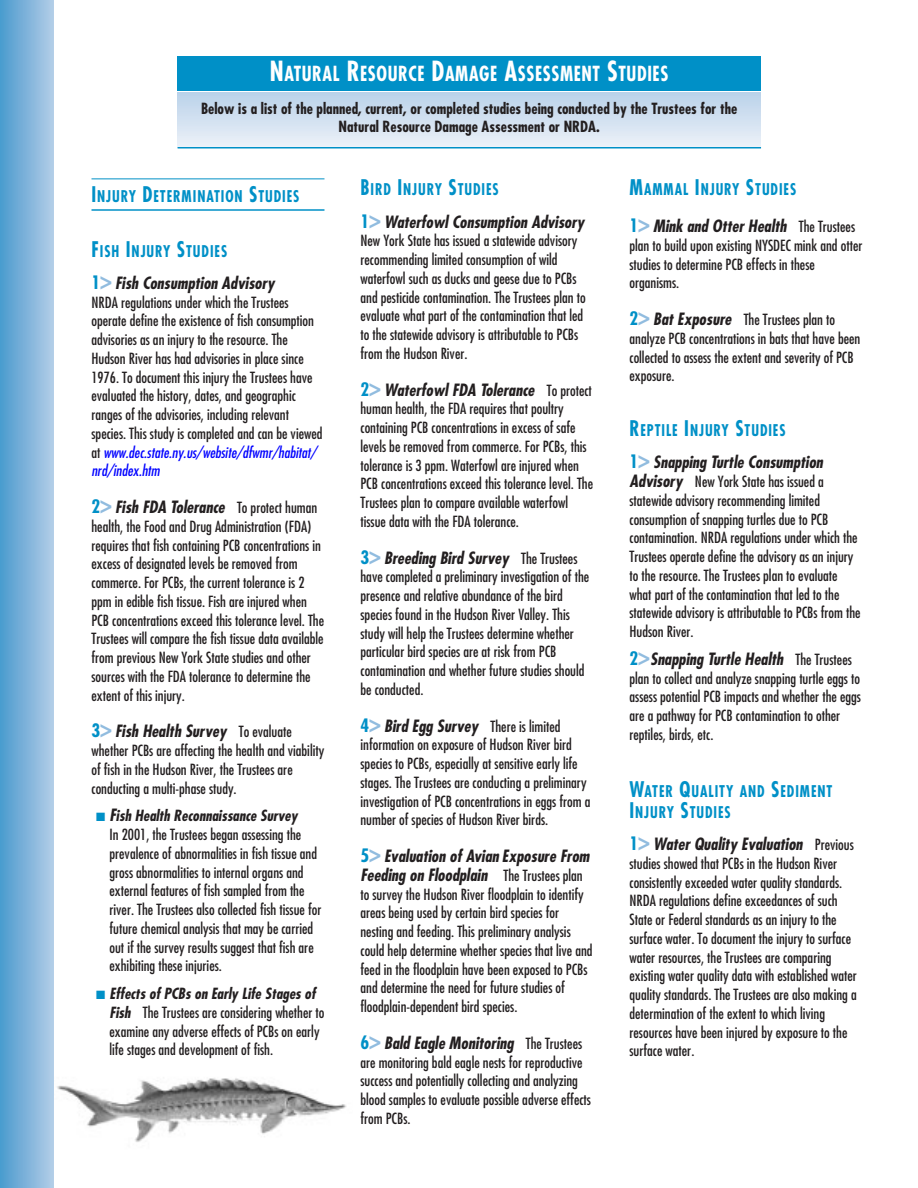
<style>
.page{position:relative;width:918px;height:1188px;background:#fff}
.page>*{position:absolute;margin:0;border:0;box-sizing:border-box;transform-origin:0 0}
.t1{font:700 condensed 20.25px "Futura";letter-spacing:.03em;color:#fff;scale:.9 1}
.t2{font:italic 700 condensed 16.5px/18.8px "Futura";color:#231f20}
.t3{font:700 condensed 15.75px/21px "Futura";letter-spacing:.065em;color:#0090c7;scale:.9 1}
.t4{font:condensed 15px/18.8px "Futura";color:#231f20}
.t5{font:700 condensed 15px/18px "Futura";color:#231f20;text-align:center}
.s1{font-size:27px}
.s2{font-size:21px}
.s3{font-style:normal;font-size:18px;color:#0090c7}
.s4{font-style:normal;font-size:24px;color:#91bcdf}
.s5{font-style:italic;color:#00f}
.s6{font-weight:400;font-style:normal;font-size:15px}
.s7{color:#0090c7}
.s8{font-weight:700;font-style:italic;font-size:16.5px}
.s9{font-weight:700;font-style:italic}
.s10{font-weight:700;font-size:18px;color:#0090c7}
.s11{font-weight:700;font-size:24px;color:#91bcdf}
</style>
<div class="page">
<img style="left:57px;top:1078px;width:290px;height:64px">
<hr style="left:92px;top:178px;width:232px;height:1px;background:#0090c7">
<hr style="left:92px;top:209px;width:232px;height:2px;background:#0090c7">
<div style="left:0;top:0;width:54px;height:1188px;background:linear-gradient(to right,#4a9bce,#b2cce7)"></div>
<div style="left:177px;top:93px;width:584px;height:54px;background:linear-gradient(to bottom,#bad2ea,#ebf0f8)"></div>
<hr style="left:178px;top:147px;width:583px;height:1px;background:#0090c7">
<div style="left:177px;top:56px;width:584px;height:34px;background:#0090c7"></div>
<h1 class="t1" style="left:270px;top:64px;width:444px"><span class="s1">N</span>ATURAL <span class="s1">R</span>ESOURCE <span class="s1">D</span>AMAGE <span class="s1">A</span>SSESSMENT <span class="s1">S</span>TUDIES</h1>
<p class="t5" style="left:201px;top:101px;width:538px">Below is a list of the planned, current, or completed studies being conducted by the Trustees for the<br>Natural Resource Damage Assessment or NRDA.</p>
<p class="t3" style="left:92px;top:187px;width:233px"><span class="s2">I</span>NJURY <span class="s2">D</span>ETERMINATION <span class="s2">S</span>TUDIES</p>
<p class="t3" style="left:92px;top:242px;width:152px"><span class="s2">F</span>ISH <span class="s2">I</span>NJURY <span class="s2">S</span>TUDIES</p>
<p class="t2" style="left:92px;top:275px;width:185px"><span class="s3">1</span><span class="s4">&gt;</span> Fish Consumption Advisory</p>
<p class="t4" style="left:92px;top:294px;width:233px">NRDA regulations under which the Trustees operate define the existence of fish consumption advisories as an injury to the resource. The Hudson River has had advisories in place since 1976. To document this injury the Trustees have evaluated the history, dates, and geographic ranges of the advisories, including relevant species. This study is completed and can be viewed at <span class="s5">www.dec.state.ny.us/website/dfwmr/habitat/ nrd/index.htm</span></p>
<p class="t2" style="left:92px;top:499px;width:227px"><span class="s3">2</span><span class="s4">&gt;</span> Fish FDA Tolerance <span class="s6">To protect human</span></p>
<p class="t4" style="left:91px;top:518px;width:234px">health, the Food and Drug Administration (FDA) requires that fish containing PCB concentrations in excess of designated levels be removed from commerce. For PCBs, the current tolerance is 2 ppm in edible fish tissue. Fish are injured when PCB concentrations exceed this tolerance level. The Trustees will compare the fish tissue data available from previous New York State studies and other sources with the FDA tolerance to determine the extent of this injury.</p>
<p class="t2" style="left:92px;top:723px;width:202px"><span class="s3">3</span><span class="s4">&gt;</span> Fish Health Survey <span class="s6">To evaluate</span></p>
<p class="t4" style="left:92px;top:742px;width:234px">whether PCBs are affecting the health and viability of fish in the Hudson River, the Trustees are conducting a multi-phase study.</p>
<p class="t4" style="left:109px;top:808px;width:214px;text-indent:-13px"><span class="s7">■</span> <span class="s8">F</span><span class="s9">ish Health Reconnaissance Survey<br></span>In 2001, the Trustees began assessing the prevalence of abnormalities in fish tissue and gross abnormalities to internal organs and external features of fish sampled from the river. The Trustees also collected fish tissue for future chemical analysis that may be carried out if the survey results suggest that fish are exhibiting these injuries.</p>
<p class="t4" style="left:110px;top:985px;width:216px;text-indent:-14px"><span class="s7">■</span> <span class="s9">Effects of PCBs on Early Life Stages of Fish</span> The Trustees are considering whether to examine any adverse effects of PCBs on early life stages and development of fish.</p>
<p class="t3" style="left:360px;top:181px;width:155px"><span class="s2">B</span>IRD <span class="s2">I</span>NJURY <span class="s2">S</span>TUDIES</p>
<p class="t2" style="left:360px;top:214px;width:225px"><span class="s3">1</span><span class="s4">&gt;</span> Waterfowl Consumption Advisory</p>
<p class="t4" style="left:360px;top:233px;width:227px">New York State has issued a statewide advisory recommending limited consumption of wild waterfowl such as ducks and geese due to PCBs and pesticide contamination. The Trustees plan to evaluate what part of the contamination that led to the statewide advisory is attributable to PCBs from the Hudson River.</p>
<p class="t2" style="left:360px;top:382px;width:233px"><span class="s3">2</span><span class="s4">&gt;</span> Waterfowl FDA Tolerance <span class="s6">To protect</span></p>
<p class="t4" style="left:361px;top:401px;width:234px">human health, the FDA requires that poultry containing PCB concentrations in excess of safe levels be removed from commerce. For PCBs, this tolerance is 3 ppm. Waterfowl are injured when PCB concentrations exceed this tolerance level. The Trustees plan to compare available waterfowl tissue data with the FDA tolerance.</p>
<p class="t2" style="left:360px;top:550px;width:219px"><span class="s3">3</span><span class="s4">&gt;</span> Breeding Bird Survey <span class="s6">The Trustees</span></p>
<p class="t4" style="left:360px;top:569px;width:230px">have completed a preliminary investigation of the presence and relative abundance of the bird species found in the Hudson River Valley. This study will help the Trustees determine whether particular bird species are at risk from PCB contamination and whether future studies should be conducted.</p>
<p class="t4" style="left:360px;top:718px;width:231px"><span class="s10">4</span><span class="s11">&gt;</span> <span class="s8">Bird Egg Survey</span> There is limited information on exposure of Hudson River bird species to PCBs, especially at sensitive early life stages. The Trustees are conducting a preliminary investigation of PCB concentrations in eggs from a number of species of Hudson River birds.</p>
<p class="t2" style="left:360px;top:848px;width:230px"><span class="s3">5</span><span class="s4">&gt;</span> Evaluation of Avian Exposure From<br>Feeding on Floodplain <span class="s6">The Trustees plan</span></p>
<p class="t4" style="left:361px;top:886px;width:234px">to survey the Hudson River floodplain to identify areas being used by certain bird species for nesting and feeding. This preliminary analysis could help determine whether species that live and feed in the floodplain have been exposed to PCBs and determine the need for future studies of floodplain-dependent bird species.</p>
<p class="t2" style="left:360px;top:1035px;width:223px"><span class="s3">6</span><span class="s4">&gt;</span> Bald Eagle Monitoring <span class="s6">The Trustees</span></p>
<p class="t4" style="left:361px;top:1054px;width:232px">are monitoring bald eagle nests for reproductive success and potentially collecting and analyzing blood samples to evaluate possible adverse effects from PCBs.</p>
<p class="t3" style="left:630px;top:181px;width:187px"><span class="s2">M</span>AMMAL <span class="s2">I</span>NJURY <span class="s2">S</span>TUDIES</p>
<p class="t2" style="left:630px;top:218px;width:227px"><span class="s3">1</span><span class="s4">&gt;</span> Mink and Otter Health <span class="s6">The Trustees</span></p>
<p class="t4" style="left:630px;top:237px;width:234px">plan to build upon existing NYSDEC mink and otter studies to determine PCB effects in these organisms.</p>
<p class="t4" style="left:630px;top:311px;width:232px"><span class="s10">2</span><span class="s11">&gt;</span> <span class="s8">Bat Exposure</span> The Trustees plan to analyze PCB concentrations in bats that have been collected to assess the extent and severity of PCB exposure.</p>
<p class="t3" style="left:630px;top:421px;width:175px"><span class="s2">R</span>EPTILE <span class="s2">I</span>NJURY <span class="s2">S</span>TUDIES</p>
<p class="t2" style="left:630px;top:454px;width:195px"><span class="s3">1</span><span class="s4">&gt;</span> Snapping Turtle Consumption</p>
<p class="t4" style="left:629px;top:473px;width:233px"><span class="s8">Advisory</span> New York State has issued a statewide advisory recommending limited consumption of snapping turtles due to PCB contamination. NRDA regulations under which the Trustees operate define the advisory as an injury to the resource. The Trustees plan to evaluate what part of the contamination that led to the statewide advisory is attributable to PCBs from the Hudson River.</p>
<p class="t2" style="left:630px;top:651px;width:224px"><span class="s3">2</span><span class="s4">&gt;</span>Snapping Turtle Health <span class="s6">The Trustees</span></p>
<p class="t4" style="left:629px;top:670px;width:233px">plan to collect and analyze snapping turtle eggs to assess potential PCB impacts and whether the eggs are a pathway for PCB contamination to other reptiles, birds, etc.</p>
<p class="t3" style="left:630px;top:782px;width:227px"><span class="s2">W</span>ATER <span class="s2">Q</span>UALITY AND <span class="s2">S</span>EDIMENT<br><span class="s2">I</span>NJURY <span class="s2">S</span>TUDIES</p>
<p class="t2" style="left:630px;top:836px;width:226px"><span class="s3">1</span><span class="s4">&gt;</span> Water Quality Evaluation <span class="s6">Previous</span></p>
<p class="t4" style="left:629px;top:855px;width:229px">studies showed that PCBs in the Hudson River consistently exceeded water quality standards.<br>NRDA regulations define exceedances of such State or Federal standards as an injury to the surface water. To document the injury to surface water resources, the Trustees are comparing existing water quality data with established water quality standards. The Trustees are also making a determination of the extent to which living resources have been injured by exposure to the surface water.</p>
</div>
